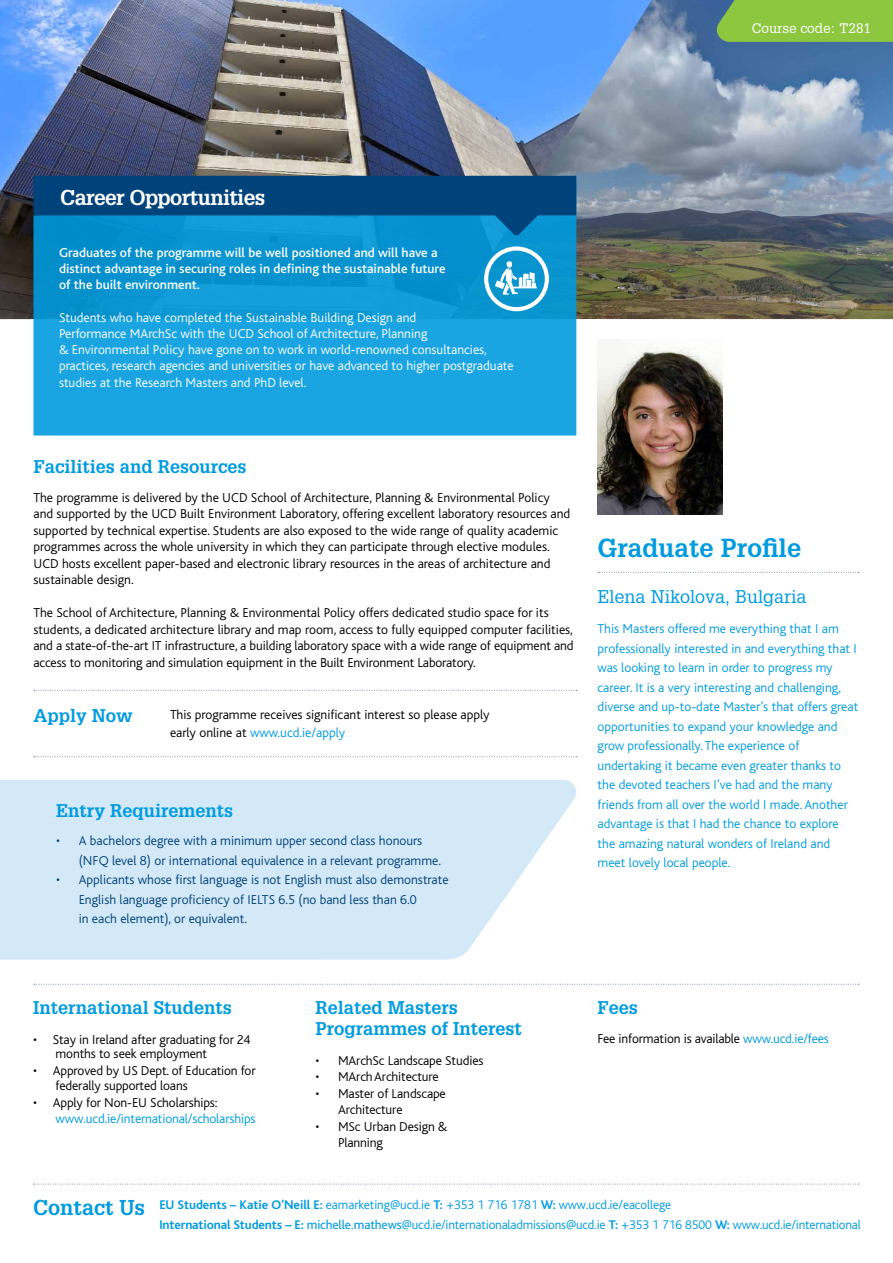
<style>
.page{position:relative;width:893px;height:1263px;background:#fff}
.page>*{position:absolute;margin:0;border:0;box-sizing:border-box;transform-origin:0 0}
.t1{font:700 25.5px "Glypha";color:#009bdf}
.t2{font:700 21px "Glypha";letter-spacing:-.03em;color:#fff}
.t3{font:700 21px "Glypha";color:#009bdf}
.t4{font:700 18px/21px "Glypha";color:#009bdf}
.t5{font:18px "Glypha";color:#009bdf}
.t6{font:300 13.5px/16.5px "Bliss";color:#000}
.t7{font:300 13.5px/19.5px "Bliss";color:#009bdf}
.t8{font:300 13.5px/16.2px "Bliss";color:#fff}
.t9{font:300 13.5px/19.5px "Bliss";color:#00427a}
.t10{font:500 13.5px/16.2px "Bliss";color:#fff}
.t11{font:300 13.5px/16.2px "Bliss";letter-spacing:-.01em;color:#000}
.t12{font:13.5px "Glypha";color:#fff}
.t13{font:300 13.2px/19.5px "Bliss";letter-spacing:-.01em;color:#009bdf}
.s1{color:#009bdf}
.s2{font-style:inherit}
.s3{font-weight:700}
.s4{font-family:"Bliss Pro";font-weight:400}
</style>
<div class="page">
<svg style="left:33px;top:1184px;width:826px;height:1px"></svg>
<img style="left:0;top:0;width:450px;height:319px">
<img style="left:450px;top:0;width:443px;height:319px">
<svg style="left:713px;top:0;width:180px;height:42px"></svg>
<svg style="left:34px;top:690px;width:543px;height:1px"></svg>
<svg style="left:34px;top:756px;width:543px;height:1px"></svg>
<svg style="left:34px;top:984px;width:825px;height:1px"></svg>
<svg style="left:0;top:780px;width:577px;height:180px;fill:#d4e9f8"></svg>
<svg style="left:33px;top:236px;width:543px;height:199px;fill:#1aa5e2"></svg>
<svg style="left:33px;top:176px;width:543px;height:60px"></svg>
<svg style="left:484px;top:246px;width:65px;height:65px"></svg>
<img style="left:598px;top:339px;width:124px;height:176px">
<svg style="left:598px;top:572px;width:261px;height:1px"></svg>
<p class="t12" style="left:752px;top:20px;width:121px">Course code: T281</p>
<h2 class="t2" style="left:60px;top:184px;width:206px">Career Opportunities</h2>
<p class="t10" style="left:59px;top:245px;width:388px">Graduates of the programme will be well positioned and will have a distinct advantage in securing roles in defining the sustainable future of the built environment.</p>
<p class="t8" style="left:59px;top:310px;width:456px">Students who have completed the Sustainable Building Design and<br>Performance MArchSc with the UCD School of Architecture, Planning<br>&amp; Environmental Policy have gone on to work in world-renowned consultancies, practices, research agencies and universities or have advanced to higher postgraduate studies at the Research Masters and PhD level.</p>
<h3 class="t4" style="left:33px;top:456px;width:215px">Facilities and Resources</h3>
<p class="t6" style="left:33px;top:489px;width:538px">The programme is delivered by the UCD School of Architecture, Planning &amp; Environmental Policy and supported by the UCD Built Environment Laboratory, offering excellent laboratory resources and supported by technical expertise. Students are also exposed to the wide range of quality academic programmes across the whole university in which they can participate through elective modules.<br>UCD hosts excellent paper-based and electronic library resources in the areas of architecture and sustainable design.</p>
<p class="t6" style="left:33px;top:605px;width:542px">The School of Architecture, Planning &amp; Environmental Policy offers dedicated studio space for its students, a dedicated architecture library and map room, access to fully equipped computer facilities, and a state-of-the-art IT infrastructure, a building laboratory space with a wide range of equipment and access to monitoring and simulation equipment in the Built Environment Laboratory.</p>
<h3 class="t4" style="left:33px;top:705px;width:101px">Apply Now</h3>
<p class="t6" style="left:170px;top:705px;width:321px;line-height:18px">This programme receives significant interest so please apply early online at <span class="s1">www.ucd.ie/apply</span></p>
<h3 class="t4" style="left:56px;top:799px;width:178px">Entry Requirements</h3>
<p class="t9" style="left:79px;top:831px;width:364px;text-indent:-23px">• A bachelors degree with a minimum upper second class honours (NFQ level 8) or international equivalence in a relevant programme.</p>
<p class="t9" style="left:79px;top:870px;width:371px;text-indent:-23px">• Applicants whose first language is not English must also demonstrate<br>English language proficiency of IELTS 6.5 (no band less than 6.0<br>in each element), or equivalent.</p>
<h1 class="t1" style="left:598px;top:532px;width:205px">Graduate Profile</h1>
<h3 class="t5" style="left:598px;top:585px;width:210px">Elena Nikolova, Bulgaria</h3>
<p class="t7" style="left:598px;top:619px;width:262px">This Masters offered me everything that I am professionally interested in and everything that I was looking to learn in order to progress my career. It is a very interesting and challenging, diverse and up-to-date Master’s that offers great opportunities to expand your knowledge and grow professionally. The experience of undertaking it became even greater thanks to the devoted teachers I’ve had and the many friends from all over the world I made. Another advantage is that I had the chance to explore the amazing natural wonders of Ireland and meet lovely local people.</p>
<h3 class="t4" style="left:33px;top:997px;width:200px">International Students</h3>
<p class="t6" style="left:56px;top:1032px;width:196px;line-height:14.4px;text-indent:-23px">• Stay in Ireland after graduating for <span class="s2">24 </span>months to seek employment</p>
<p class="t6" style="left:56px;top:1063px;width:201px;line-height:15.6px;text-indent:-23px">• Approved by US Dept. of Education for federally supported loans</p>
<p class="t6" style="left:33px;top:1094px;width:186px">• Apply for Non-EU Scholarships:</p>
<p class="t7" style="left:56px;top:1109px;width:201px">www.ucd.ie/international/scholarships</p>
<h3 class="t4" style="left:316px;top:997px;width:208px">Related Masters<br>Programmes of Interest</h3>
<p class="t11" style="left:316px;top:1053px;width:169px"><span class="s2">•</span> MArchSc Landscape Studies</p>
<p class="t11" style="left:316px;top:1069px;width:125px"><span class="s2">•</span> MArch Architecture</p>
<p class="t11" style="left:338px;top:1086px;width:109px;text-indent:-23px"><span class="s2">•</span> Master of Landscape<br>Architecture</p>
<p class="t11" style="left:338px;top:1118px;width:111px;text-indent:-23px"><span class="s2">•</span> MSc Urban Design &amp;<br>Planning</p>
<h3 class="t4" style="left:598px;top:997px;width:42px">Fees</h3>
<p class="t6" style="left:598px;top:1030px;width:233px">Fee information is available <span class="s1">www.ucd.ie/fees</span></p>
<h2 class="t3" style="left:33px;top:1195px;width:113px">Contact Us</h2>
<p class="t13" style="left:159px;top:1195px;width:703px"><span class="s3">EU Students – Katie O’Neill E:</span> eamarketing@ucd.ie <span class="s3">T:</span> +353 1 716 1781 <span class="s3">W:</span> www.ucd.ie/eacollege<br><span class="s3">International Students – E:</span> <span class="s4">michelle.mathews</span>@ucd.ie/internationaladmissions@ucd.ie <span class="s3">T:</span> +353 1 716 8500 <span class="s3">W:</span> www.ucd.ie/international</p>
</div>
